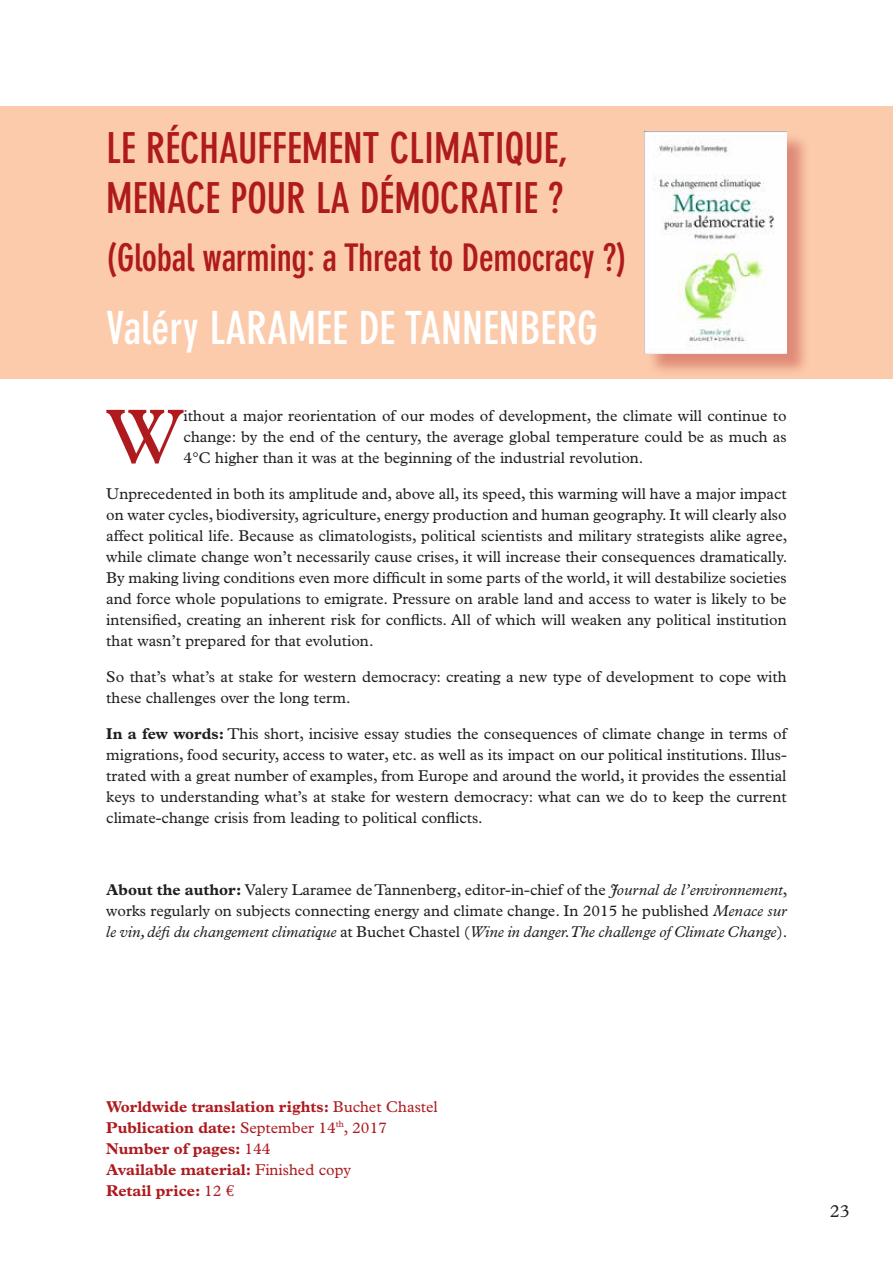
<style>
.page{position:relative;width:893px;height:1263px;background:#fff}
.page>*{position:absolute;margin:0;border:0;box-sizing:border-box;transform-origin:0 0}
.t1{font:77.4px "Plantin";color:#ae1a1e}
.t2{font:700 condensed 45px "DIN Neuzeit Grotesk";color:#fff}
.t3{font:700 condensed 42px/50.4px "DIN Neuzeit Grotesk";color:#ae1a1e}
.t4{font:700 condensed 37.5px "DIN Neuzeit Grotesk";letter-spacing:-.01em;color:#ae1a1e}
.t5{font:18px "Plantin";color:#231f20}
.t6{font:15.75px/21px "Plantin";color:#231f20;text-align:justify}
.t7{font:700 15.75px/21px "Plantin";color:#ae1a1e}
.s1{font-weight:700}
.s2{font-style:italic}
.s3{font-weight:400}
.s4{font-family:"Euro Serif";font-weight:400}
</style>
<div class="page">
<div style="left:0;top:106px;width:893px;height:272px;background:#fccbab"></div>
<div style="left:646px;top:133px;width:165px;height:244px;background:#ae1a1e;opacity:.37"></div>
<img style="left:645px;top:131px;width:142px;height:223px">
<h3 class="t3" style="left:106px;top:123px;width:464px">LE RÉCHAUFFEMENT CLIMATIQUE,<br>MENACE POUR LA DÉMOCRATIE ?</h3>
<h3 class="t4" style="left:106px;top:236px;width:522px">(Global warming: a Threat to Democracy ?)</h3>
<h2 class="t2" style="left:106px;top:302px;width:493px">Valéry LARAMEE DE TANNENBERG</h2>
<h1 class="t1" style="left:106px;top:392px;width:79px">W</h1>
<p class="t6" style="left:184px;top:405px;width:605px">ithout a major reorientation of our modes of development, the climate will continue to change: by the end of the century, the average global temperature could be as much as 4°C higher than it was at the beginning of the industrial revolution.</p>
<p class="t6" style="left:106px;top:483px;width:682px">Unprecedented in both its amplitude and, above all, its speed, this warming will have a major impact on water cycles, biodiversity, agriculture, energy production and human geography. It will clearly also affect political life. Because as climatologists, political scientists and military strategists alike agree, while climate change won’t necessarily cause crises, it will increase their consequences dramatically.<br>By making living conditions even more difficult in some parts of the world, it will destabilize societies and force whole populations to emigrate. Pressure on arable land and access to water is likely to be intensified, creating an inherent risk for conflicts. All of which will weaken any political institution that wasn’t prepared for that evolution.</p>
<p class="t6" style="left:106px;top:666px;width:682px">So that’s what’s at stake for western democracy: creating a new type of development to cope with these challenges over the long term.</p>
<p class="t6" style="left:106px;top:723px;width:682px"><span class="s1">In a few words:</span> This short, incisive essay studies the consequences of climate change in terms of migrations, food security, access to water, etc. as well as its impact on our political institutions. Illus&shy;trated with a great number of examples, from Europe and around the world, it provides the essential keys to understanding what’s at stake for western democracy: what can we do to keep the current climate-change crisis from leading to political conflicts.</p>
<p class="t6" style="left:106px;top:879px;width:683px"><span class="s1">About the author:</span> Valery Laramee de Tannenberg, editor-in-chief of the <span class="s2">Journal de l’environnement</span>, works regularly on subjects connecting energy and climate change. In 2015 he published <span class="s2">Menace sur le vin, défi du changement climatique</span> at Buchet Chastel (<span class="s2">Wine in danger. The challenge of Climate Change</span>).</p>
<p class="t7" style="left:106px;top:1095px;width:333px">Worldwide translation rights: <span class="s3">Buchet Chastel<br></span>Publication date: <span class="s3">September 14</span><sup>th</sup><span class="s3">, 2017<br></span>Number of pages: <span class="s3">144<br></span>Available material: <span class="s3">Finished copy<br></span>Retail price: <span class="s3">12</span> <span class="s4">€</span></p>
<p class="t5" style="left:830px;top:1200px;width:21px">23</p>
</div>
